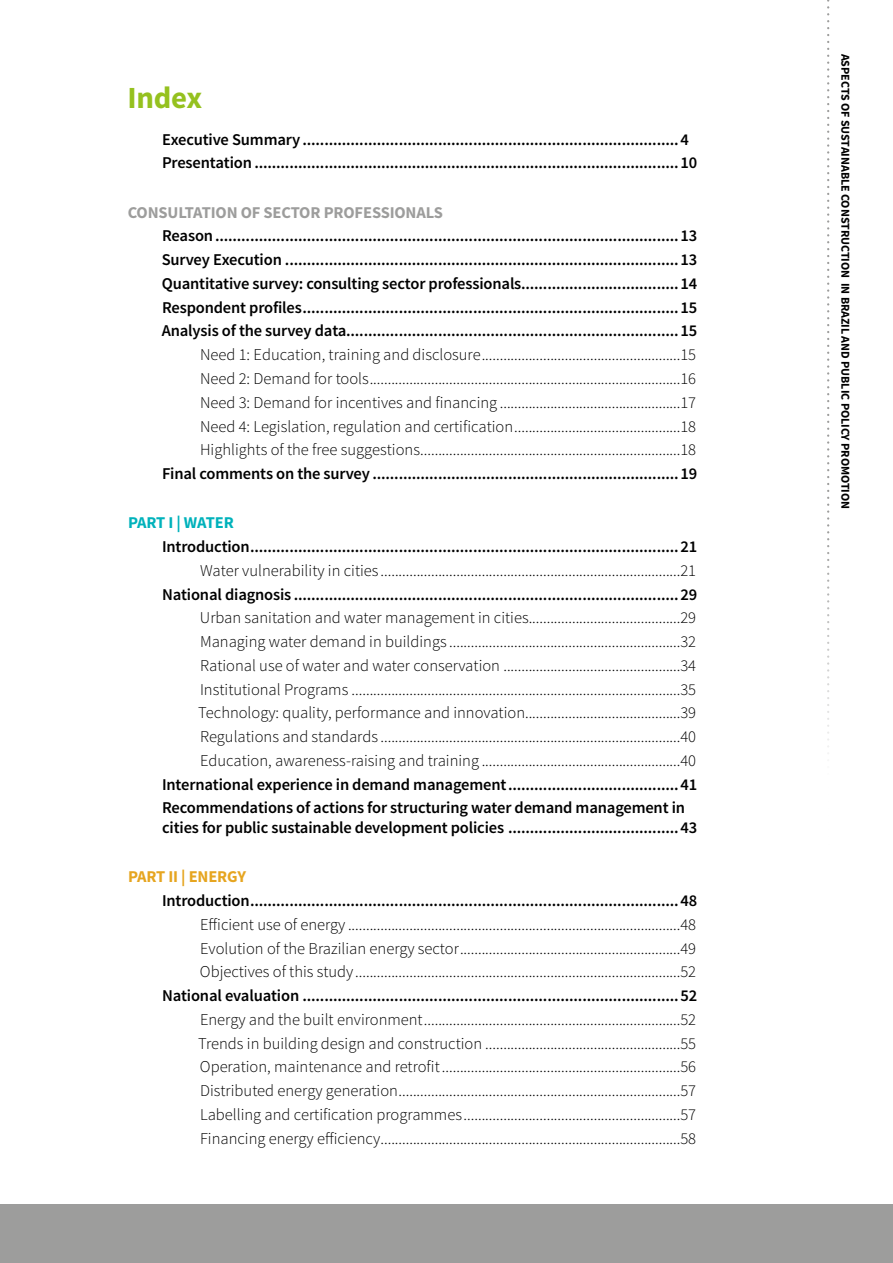
<style>
.page{position:relative;width:893px;height:1263px;background:#fff}
.page>*{position:absolute;margin:0;border:0;box-sizing:border-box;transform-origin:0 0}
.t1{font:700 30.75px "Source Sans Pro";color:#95c11f}
.t2{font:300 16.5px/23.7px "Source Sans Pro";color:#000;text-align:justify}
.t3{font:600 16.5px/23.7px "Source Sans Pro";letter-spacing:-.01em;color:#000}
.t4{font:700 16.5px "Source Sans Pro";letter-spacing:-.01em;color:#9d9d9c}
.t5{font:700 16.5px "Source Sans Pro";letter-spacing:-.01em;color:#e6a520}
.t6{font:700 16.5px "Source Sans Pro";color:#00b2bb}
.t7{font:700 12px "Source Sans Pro";letter-spacing:-.005em;color:#000}
</style>
<div class="page">
<div style="left:0;top:1204px;width:893px;height:59px;background:#9d9d9c"></div>
<svg style="left:827px;top:0;width:2px;height:754px"></svg>
<h1 class="t1" style="left:128px;top:78px;width:76px">INDEX</h1>
<p class="t3" style="left:162px;top:128px;width:537px">Executive Summary ......................................................................................4<br>Presentation .................................................................................................10</p>
<p class="t4" style="left:128px;top:202px;width:84px">CON SULTATION</p>
<p class="t4" style="left:241px;top:202px;width:61px">OF SECTOR</p>
<p class="t4" style="left:324px;top:202px;width:20px">PROFE</p>
<p class="t4" style="left:372px;top:202px;width:72px">SSIONALS</p>
<p class="t3" style="left:162px;top:225px;width:537px;text-align:justify">Reason..........................................................................................................13<br>Survey Execution ..........................................................................................13<br>Quantitative survey: consulting sector professionals....................................14<br>Respondent profiles......................................................................................15<br>Analysis of the survey data............................................................................15</p>
<p class="t2" style="left:200px;top:343px;width:498px">Need 1: Education, training and disclosure.......................................................15<br>Need 2: Demand for tools......................................................................................16<br>Need 3: Demand for incentives and financing ..................................................17<br>Need 4: Legislation, regulation and certification..............................................18<br>Highlights of the free suggestions........................................................................18</p>
<p class="t3" style="left:162px;top:462px;width:537px">Final comments on the survey ......................................................................19</p>
<p class="t6" style="left:128px;top:512px;width:88px">PA RT I | WATER</p>
<p class="t3" style="left:162px;top:535px;width:537px">Introduction..................................................................................................21</p>
<p class="t2" style="left:200px;top:559px;width:497px">Water vulnerability in cities ...................................................................................21</p>
<p class="t3" style="left:162px;top:583px;width:537px">National diagnosis ........................................................................................29</p>
<p class="t2" style="left:198px;top:606px;width:499px">Urban sanitation and water management in cities..........................................29<br>Managing water demand in buildings ................................................................32<br>Rational use of water and water conservation .................................................34<br>Institutional Programs ...........................................................................................35<br>Technology: quality, performance and innovation...........................................39<br>Regulations and standards ...................................................................................40<br>Education, awareness-raising and training .......................................................40</p>
<p class="t3" style="left:162px;top:773px;width:537px">International experience in demand management.......................................41<br>Recommendations of actions for structuring water demand management in</p>
<p class="t3" style="left:162px;top:816px;width:536px">cities for public sustainable development policies .......................................43</p>
<p class="t5" style="left:128px;top:866px;width:120px">PART II | ENERGY</p>
<p class="t3" style="left:162px;top:889px;width:537px">Introduction..................................................................................................48</p>
<p class="t2" style="left:200px;top:912px;width:498px">Efficient use of energy ............................................................................................48<br>Evolution of the Brazilian energy sector.............................................................49<br>Objectives of this study..........................................................................................52</p>
<p class="t3" style="left:162px;top:984px;width:537px">National evaluation ......................................................................................52</p>
<p class="t2" style="left:198px;top:1007px;width:499px">Energy and the built environment.......................................................................52<br>Trends in building design and construction ......................................................55<br>Operation, maintenance and retrofit..................................................................56<br>Distributed energy generation..............................................................................57<br>Labelling and certification programmes............................................................57<br>Financing energy efficiency...................................................................................58</p>
<p class="t7" style="left:853px;top:54px;width:457px;rotate:90deg">ASPECTS OF SUSTAINABLE CONSTRUCTION IN BRAZIL AND PUBLIC POLICY PROMOTION</p>
</div>
